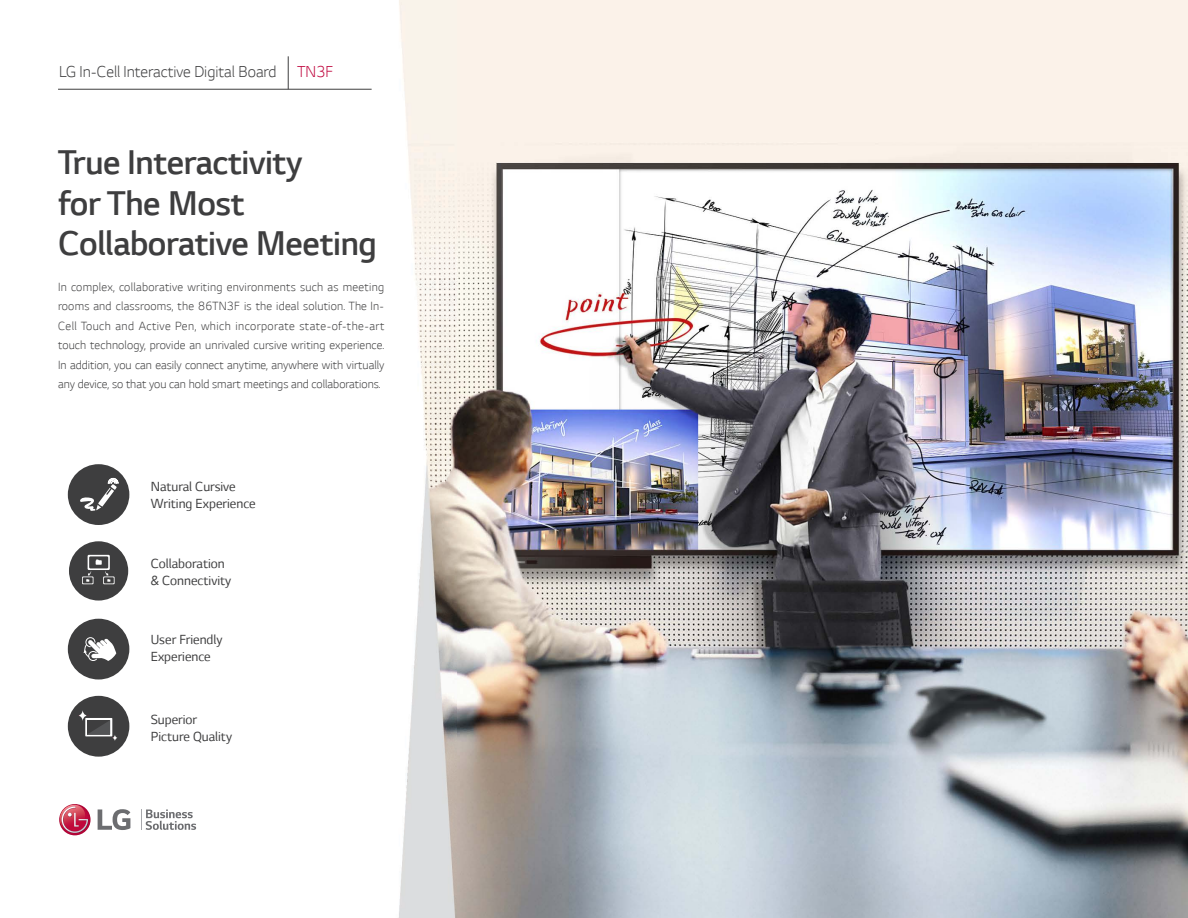
<style>
.page{position:relative;width:1188px;height:918px;background:#fff}
.page>*{position:absolute;margin:0;border:0;box-sizing:border-box;transform-origin:0 0}
.t1{font:300 39px/40.5px "LG Smart";letter-spacing:-.01em;color:#3e3e3f}
.t2{font:300 18px "LG Smart";color:#3e3e3f}
.t3{font:15px/16.5px "LG Smart";color:#3e3e3f}
.t4{font:300 13.5px/19.5px "LG Smart";color:#3e3e3f;text-align:justify}
.s1{color:#c0073e}
</style>
<div class="page">
<img style="left:58px;top:0;width:1130px;height:918px">
<img style="left:283px;top:0;width:173px;height:918px">
<svg style="left:141px;top:809px;width:55px;height:21px"></svg>
<svg style="left:98px;top:809px;width:32px;height:21px"></svg>
<svg style="left:59px;top:804px;width:32px;height:31px"></svg>
<svg style="left:58px;top:805px;width:31px;height:28px"></svg>
<div style="left:69px;top:541px;width:59px;height:60px;background:#3e3e3f;border-radius:50%"></div>
<svg style="left:82px;top:555px;width:33px;height:29px"></svg>
<div style="left:68px;top:464px;width:61px;height:61px;background:#3e3e3f;border-radius:50%"></div>
<svg style="left:80px;top:478px;width:38px;height:33px"></svg>
<div style="left:68px;top:696px;width:61px;height:61px;background:#3e3e3f;border-radius:50%"></div>
<div style="left:85px;top:718px;width:27px;height:18px;background:#fff"></div>
<svg style="left:78px;top:710px;width:9px;height:11px"></svg>
<svg style="left:87px;top:720px;width:31px;height:21px"></svg>
<div style="left:68px;top:619px;width:61px;height:61px;background:#3e3e3f;border-radius:50%"></div>
<svg style="left:83px;top:637px;width:34px;height:24px"></svg>
<hr style="left:58px;top:89px;width:314px;height:1px;background:#3e3e3f">
<hr style="left:288px;top:56px;width:1px;height:33px;background:#3e3e3f">
<h2 class="t2" style="left:59px;top:62px;width:276px">LG In-Cell Interactive Digital Board <span class="s1">TN3F</span></h2>
<h1 class="t1" style="left:58px;top:143px;width:320px">True Interactivity<br>for The Most<br>Collaborative Meeting</h1>
<p class="t4" style="left:58px;top:277px;width:328px">In complex, collaborative writing environments such as meeting rooms and classrooms, the 86TN3F is the ideal solution. The In-Cell Touch and Active Pen, which incorporate state-of-the-art touch technology, provide an unrivaled cursive writing experience.<br>In addition, you can easily connect anytime, anywhere with virtually any device, so that you can hold smart meetings and collaborations.</p>
<p class="t3" style="left:151px;top:478px;width:106px">Natural Cursive<br>Writing Experience</p>
<p class="t3" style="left:151px;top:556px;width:82px">Collaboration &amp; Connectivity</p>
<p class="t3" style="left:151px;top:632px;width:73px">User Friendly<br>Experience</p>
<p class="t3" style="left:151px;top:711px;width:83px">Superior<br>Picture Quality</p>
</div>
